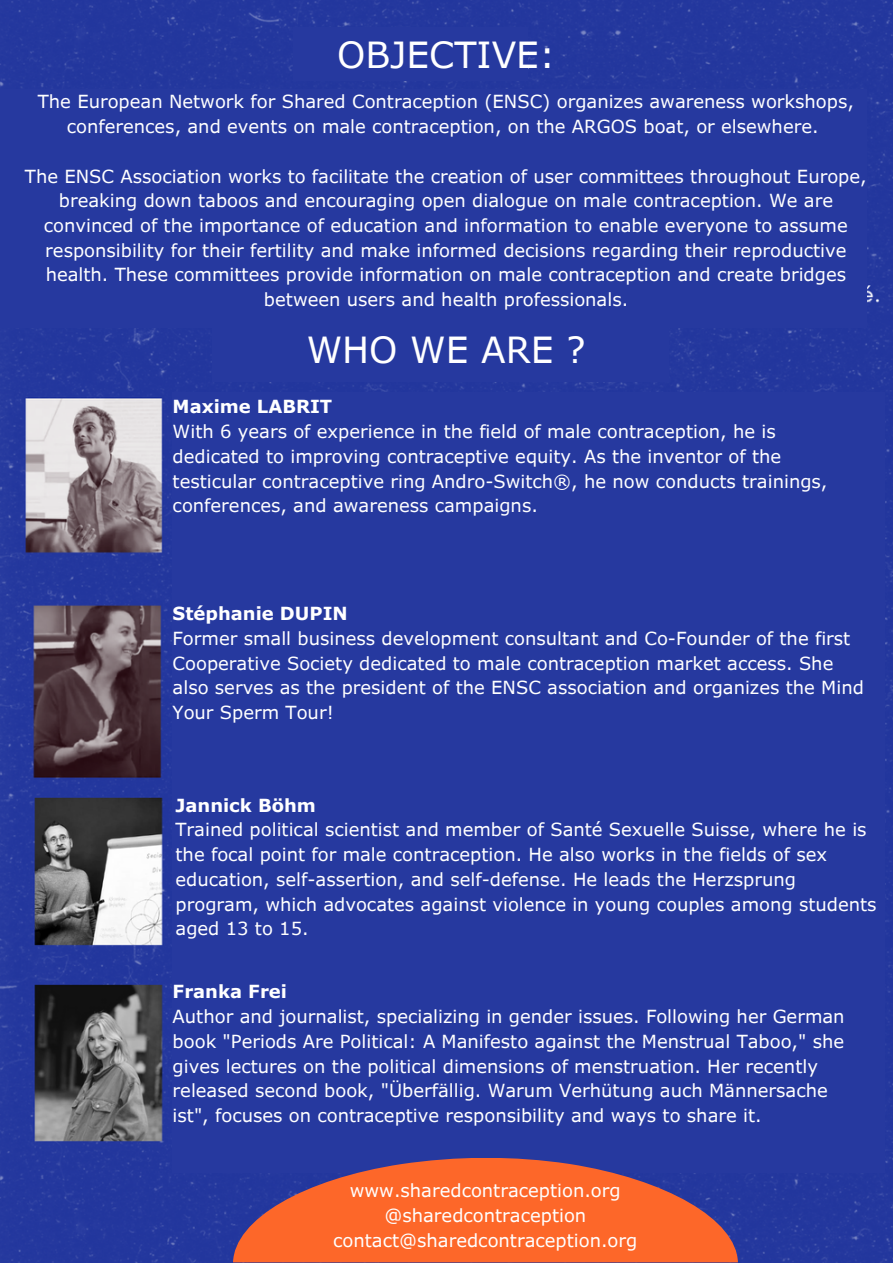
<style>
.page{position:relative;width:893px;height:1264px;background:#fff}
.page>*{position:absolute;margin:0;border:0;box-sizing:border-box;transform-origin:0 0}
.t1{font:36px "Verdana Pro";color:#fff}
.t2{font:18px/24.8px "Verdana Pro";color:#fff}
.t3{font:700 18px "Verdana Pro";color:#fff}
</style>
<div class="page">
<img style="left:0;top:0;width:892px;height:1262px">
<div style="left:0;top:89px;width:866px;height:239px;background:#26399f"></div>
<div style="left:173px;top:392px;width:711px;height:780px;background:#26399f"></div>
<svg style="left:233px;top:1158px;width:504px;height:104px;fill:#fd6729"></svg>
<div style="left:294px;top:28px;width:234px;height:53px;background:#26399f"></div>
<div style="left:212px;top:328px;width:457px;height:53px;background:#26399f"></div>
<p class="t1" style="left:337px;top:32px;width:220px">OBJECTIVE:</p>
<p class="t2" style="left:38px;top:89px;width:817px;text-align:center">The European Network for Shared Contraception (ENSC) organizes awareness workshops, conferences, and events on male contraception, on the ARGOS boat, or elsewhere.</p>
<p class="t2" style="left:25px;top:163px;width:843px;text-align:center">The ENSC Association works to facilitate the creation of user committees throughout Europe, breaking down taboos and encouraging open dialogue on male contraception. We are convinced of the importance of education and information to enable everyone to assume responsibility for their fertility and make informed decisions regarding their reproductive health. These committees provide information on male contraception and create bridges between users and health professionals.</p>
<p class="t1" style="left:307px;top:326px;width:280px">WHO WE ARE ?</p>
<p class="t3" style="left:173px;top:395px;width:161px">Maxime LABRIT</p>
<p class="t2" style="left:173px;top:418px;width:656px">With 6 years of experience in the field of male contraception, he is dedicated to improving contraceptive equity. As the inventor of the testicular contraceptive ring Andro-Switch®, he now conducts trainings, conferences, and awareness campaigns.</p>
<p class="t3" style="left:173px;top:602px;width:176px">Stéphanie DUPIN</p>
<p class="t2" style="left:173px;top:625px;width:692px">Former small business development consultant and Co-Founder of the first Cooperative Society dedicated to male contraception market access. She also serves as the president of the ENSC association and organizes the Mind Your Sperm Tour!</p>
<p class="t3" style="left:175px;top:793px;width:142px">Jannick Böhm</p>
<p class="t2" style="left:175px;top:816px;width:702px">Trained political scientist and member of Santé Sexuelle Suisse, where he is the focal point for male contraception. He also works in the fields of sex education, self-assertion, and self-defense. He leads the Herzsprung program, which advocates against violence in young couples among students aged 13 to 15.</p>
<p class="t3" style="left:173px;top:980px;width:116px">Franka Frei</p>
<p class="t2" style="left:173px;top:1003px;width:673px">Author and journalist, specializing in gender issues. Following her German book "Periods Are Political: A Manifesto against the Menstrual Taboo," she gives lectures on the political dimensions of menstruation. Her recently released second book, "Überfällig. Warum Verhütung auch Männersache ist", focuses on contraceptive responsibility and ways to share it.</p>
<p class="t2" style="left:350px;top:1177px;width:272px">www.sharedcontraception.org</p>
<p class="t2" style="left:384px;top:1202px;width:203px">@sharedcontraception</p>
<p class="t2" style="left:333px;top:1227px;width:305px">contact@sharedcontraception.org</p>
</div>
